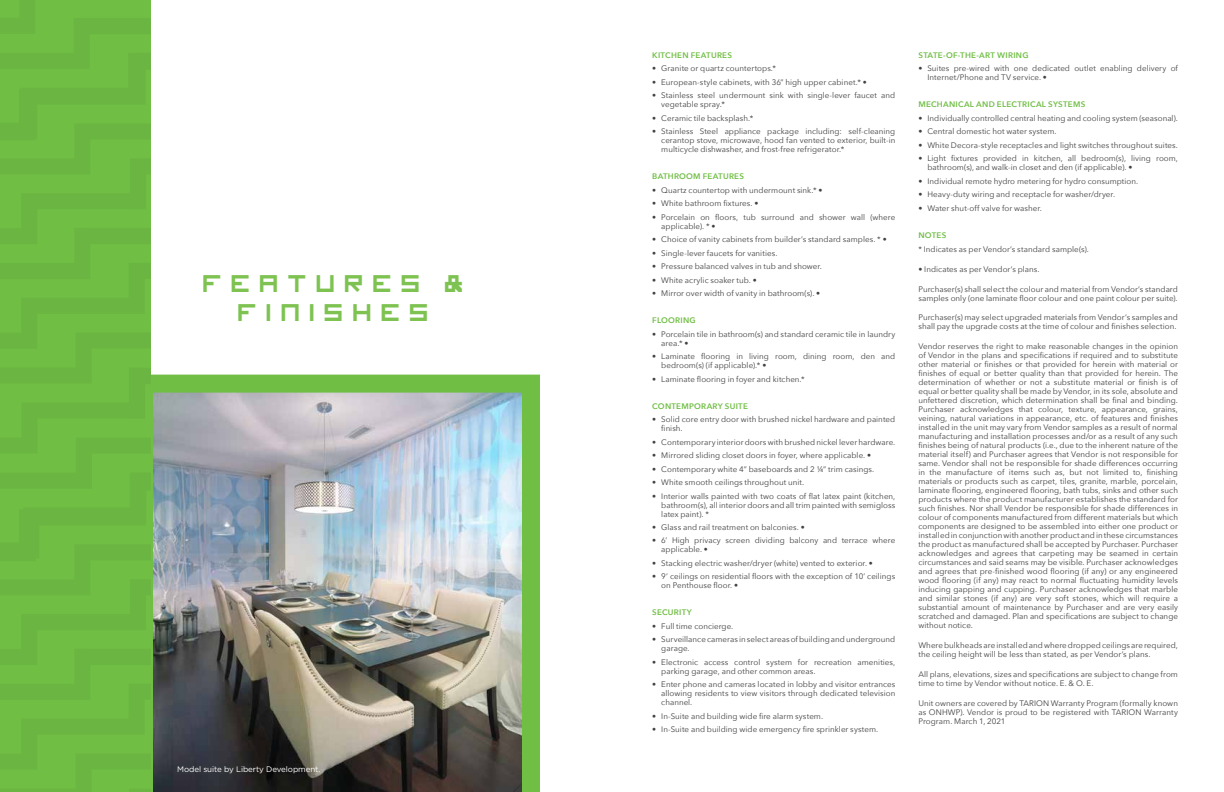
<style>
.page{position:relative;width:1224px;height:792px;background:#fff}
.page>*{position:absolute;margin:0;border:0;box-sizing:border-box;transform-origin:0 0}
.t1{font:27px/29.6px "imagine font";letter-spacing:.3em;color:#7ec352;text-align:center}
.t2{font:8px/9px "Avenir Next";letter-spacing:.005em;color:#414042}
.t3{font:600 8px "Avenir Next";letter-spacing:.03em;color:#70be44}
.t4{font:8px "Gotham";letter-spacing:-.01em;color:#fff}
</style>
<div class="page">
<img style="left:151px;top:375px;width:389px;height:417px">
<div style="left:0;top:0;width:151px;height:369px;background:#70be44"></div>
<div style="left:0;top:369px;width:151px;height:423px;background:#70be44"></div>
<h1 class="t1" style="left:203px;top:270px;width:263px">FEATURES &amp;<br>FINISHES</h1>
<p class="t4" style="left:177px;top:764px;width:145px">Model suite by Liberty Development.</p>
<p class="t3" style="left:652px;top:48px;width:81px">KITCHEN FEATURES</p>
<p class="t2" style="left:652px;top:63px;width:125px">• Granite or quartz countertops.*</p>
<p class="t2" style="left:652px;top:77px;width:216px">• European-style cabinets, with 36” high upper cabinet.* •</p>
<p class="t2" style="left:661px;top:90px;width:235px;text-indent:-9px">• Stainless steel undermount sink with single-lever faucet and vegetable spray.*</p>
<p class="t2" style="left:652px;top:113px;width:103px">• Ceramic tile backsplash.*</p>
<p class="t2" style="left:661px;top:126px;width:236px;text-align:justify;text-indent:-9px">• Stainless Steel appliance package including: self-cleaning cerantop stove, microwave, hood fan vented to exterior, built-in multicycle dishwasher, and frost-free refrigerator.*</p>
<p class="t3" style="left:652px;top:169px;width:93px">BATHROOM FEATURES</p>
<p class="t2" style="left:652px;top:185px;width:172px">• Quartz countertop with undermount sink.* •</p>
<p class="t2" style="left:652px;top:198px;width:108px">• White bathroom fixtures. •</p>
<p class="t2" style="left:661px;top:212px;width:235px;text-indent:-9px">• Porcelain on floors, tub surround and shower wall (where applicable). * •</p>
<p class="t2" style="left:652px;top:234px;width:236px">• Choice of vanity cabinets from builder’s standard samples. * •</p>
<p class="t2" style="left:652px;top:248px;width:127px">• Single-lever faucets for vanities.</p>
<p class="t2" style="left:652px;top:261px;width:171px">• Pressure balanced valves in tub and shower.</p>
<p class="t2" style="left:652px;top:275px;width:106px">• White acrylic soaker tub. •</p>
<p class="t2" style="left:652px;top:288px;width:169px">• Mirror over width of vanity in bathroom(s). •</p>
<p class="t3" style="left:652px;top:313px;width:45px">FLOORING</p>
<p class="t2" style="left:661px;top:329px;width:236px;text-indent:-9px">• Porcelain tile in bathroom(s) and standard ceramic tile in laundry area.* •</p>
<p class="t2" style="left:661px;top:351px;width:235px;text-indent:-9px">• Laminate flooring in living room, dining room, den and bedroom(s) (if applicable).* •</p>
<p class="t2" style="left:652px;top:374px;width:154px">• Laminate flooring in foyer and kitchen.*</p>
<p class="t3" style="left:652px;top:399px;width:97px">CONTEMPORARY SUITE</p>
<p class="t2" style="left:661px;top:414px;width:236px;text-indent:-9px">• Solid core entry door with brushed nickel hardware and painted finish.</p>
<p class="t2" style="left:652px;top:437px;width:244px">• Contemporary interior doors with brushed nickel lever hardware.</p>
<p class="t2" style="left:652px;top:450px;width:220px">• Mirrored sliding closet doors in foyer, where applicable. •</p>
<p class="t2" style="left:652px;top:464px;width:224px">• Contemporary white 4” baseboards and 2 ¼” trim casings.</p>
<p class="t2" style="left:652px;top:477px;width:154px">• White smooth ceilings throughout unit.</p>
<p class="t2" style="left:661px;top:491px;width:235px;text-align:justify;text-indent:-9px">• Interior walls painted with two coats of flat latex paint (kitchen, bathroom(s), all interior doors and all trim painted with semigloss latex paint). *</p>
<p class="t2" style="left:652px;top:522px;width:154px">• Glass and rail treatment on balconies. •</p>
<p class="t2" style="left:661px;top:536px;width:236px;text-indent:-9px">• 6’ High privacy screen dividing balcony and terrace where applicable. •</p>
<p class="t2" style="left:652px;top:558px;width:222px">• Stacking electric washer/dryer (white) vented to exterior. •</p>
<p class="t2" style="left:661px;top:572px;width:235px;text-indent:-9px">• 9’ ceilings on residential floors with the exception of 10’ ceilings on Penthouse floor. •</p>
<p class="t3" style="left:652px;top:606px;width:41px">SECURITY</p>
<p class="t2" style="left:652px;top:621px;width:83px">• Full time concierge.</p>
<p class="t2" style="left:661px;top:635px;width:236px;text-indent:-9px">• Surveillance cameras in select areas of building and underground garage.</p>
<p class="t2" style="left:661px;top:657px;width:236px;text-indent:-9px">• Electronic access control system for recreation amenities, parking garage, and other common areas.</p>
<p class="t2" style="left:661px;top:680px;width:235px;text-align:justify;text-indent:-9px">• Enter phone and cameras located in lobby and visitor entrances allowing residents to view visitors through dedicated television channel.</p>
<p class="t2" style="left:652px;top:711px;width:172px">• In-Suite and building wide fire alarm system.</p>
<p class="t2" style="left:652px;top:725px;width:227px">• In-Suite and building wide emergency fire sprinkler system.</p>
<p class="t3" style="left:918px;top:48px;width:112px">STATE-OF-THE-ART WIRING</p>
<p class="t2" style="left:927px;top:63px;width:252px;text-indent:-9px">• Suites pre-wired with one dedicated outlet enabling delivery of<br>Internet/Phone and TV service. •</p>
<p class="t3" style="left:918px;top:97px;width:168px">MECHANICAL AND ELECTRICAL SYSTEMS</p>
<p class="t2" style="left:918px;top:113px;width:261px">• Individually controlled central heating and cooling system (seasonal).</p>
<p class="t2" style="left:918px;top:126px;width:140px">• Central domestic hot water system.</p>
<p class="t2" style="left:918px;top:140px;width:261px">• White Decora-style receptacles and light switches throughout suites.</p>
<p class="t2" style="left:927px;top:153px;width:252px;text-indent:-9px">• Light fixtures provided in kitchen, all bedroom(s), living room, bathroom(s), and walk-in closet and den (if applicable). •</p>
<p class="t2" style="left:918px;top:176px;width:221px">• Individual remote hydro metering for hydro consumption.</p>
<p class="t2" style="left:918px;top:189px;width:198px">• Heavy-duty wiring and receptacle for washer/dryer.</p>
<p class="t2" style="left:918px;top:203px;width:125px">• Water shut-off valve for washer.</p>
<p class="t3" style="left:918px;top:228px;width:29px">NOTES</p>
<p class="t2" style="left:918px;top:244px;width:172px">* Indicates as per Vendor’s standard sample(s).</p>
<p class="t2" style="left:918px;top:264px;width:123px">• Indicates as per Vendor’s plans.</p>
<p class="t2" style="left:918px;top:284px;width:261px">Purchaser(s) shall select the colour and material from Vendor’s standard samples only (one laminate floor colour and one paint colour per suite).</p>
<p class="t2" style="left:918px;top:313px;width:261px">Purchaser(s) may select upgraded materials from Vendor’s samples and shall pay the upgrade costs at the time of colour and finishes selection.</p>
<p class="t2" style="left:918px;top:342px;width:261px;text-align:justify">Vendor reserves the right to make reasonable changes in the opinion of Vendor in the plans and specifications if required and to substitute other material or finishes or that provided for herein with material or finishes of equal or better quality than that provided for herein. The determination of whether or not a substitute material or finish is of equal or better quality shall be made by Vendor, in its sole, absolute and unfettered discretion, which determination shall be final and binding.<br>Purchaser acknowledges that colour, texture, appearance, grains, veining, natural variations in appearance, etc. of features and finishes installed in the unit may vary from Vendor samples as a result of normal manufacturing and installation processes and/or as a result of any such finishes being of natural products (i.e., due to the inherent nature of the material itself) and Purchaser agrees that Vendor is not responsible for same. Vendor shall not be responsible for shade differences occurring in the manufacture of items such as, but not limited to, finishing materials or products such as carpet, tiles, granite, marble, porcelain, laminate flooring, engineered flooring, bath tubs, sinks and other such products where the product manufacturer establishes the standard for such finishes. Nor shall Vendor be responsible for shade differences in colour of components manufactured from different materials but which components are designed to be assembled into either one product or installed in conjunction with another product and in these circumstances the product as manufactured shall be accepted by Purchaser. Purchaser acknowledges and agrees that carpeting may be seamed in certain circumstances and said seams may be visible. Purchaser acknowledges and agrees that pre-finished wood flooring (if any) or any engineered wood flooring (if any) may react to normal fluctuating humidity levels inducing gapping and cupping. Purchaser acknowledges that marble and similar stones (if any) are very soft stones, which will require a substantial amount of maintenance by Purchaser and are very easily scratched and damaged. Plan and specifications are subject to change without notice.</p>
<p class="t2" style="left:918px;top:640px;width:261px">Where bulkheads are installed and where dropped ceilings are required, the ceiling height will be less than stated, as per Vendor’s plans.</p>
<p class="t2" style="left:918px;top:669px;width:261px">All plans, elevations, sizes and specifications are subject to change from time to time by Vendor without notice. E. &amp; O. E.</p>
<p class="t2" style="left:918px;top:698px;width:261px;text-align:justify">Unit owners are covered by TARION Warranty Program (formally known as ONHWP). Vendor is proud to be registered with TARION Warranty Program. March 1, 2021</p>
</div>
